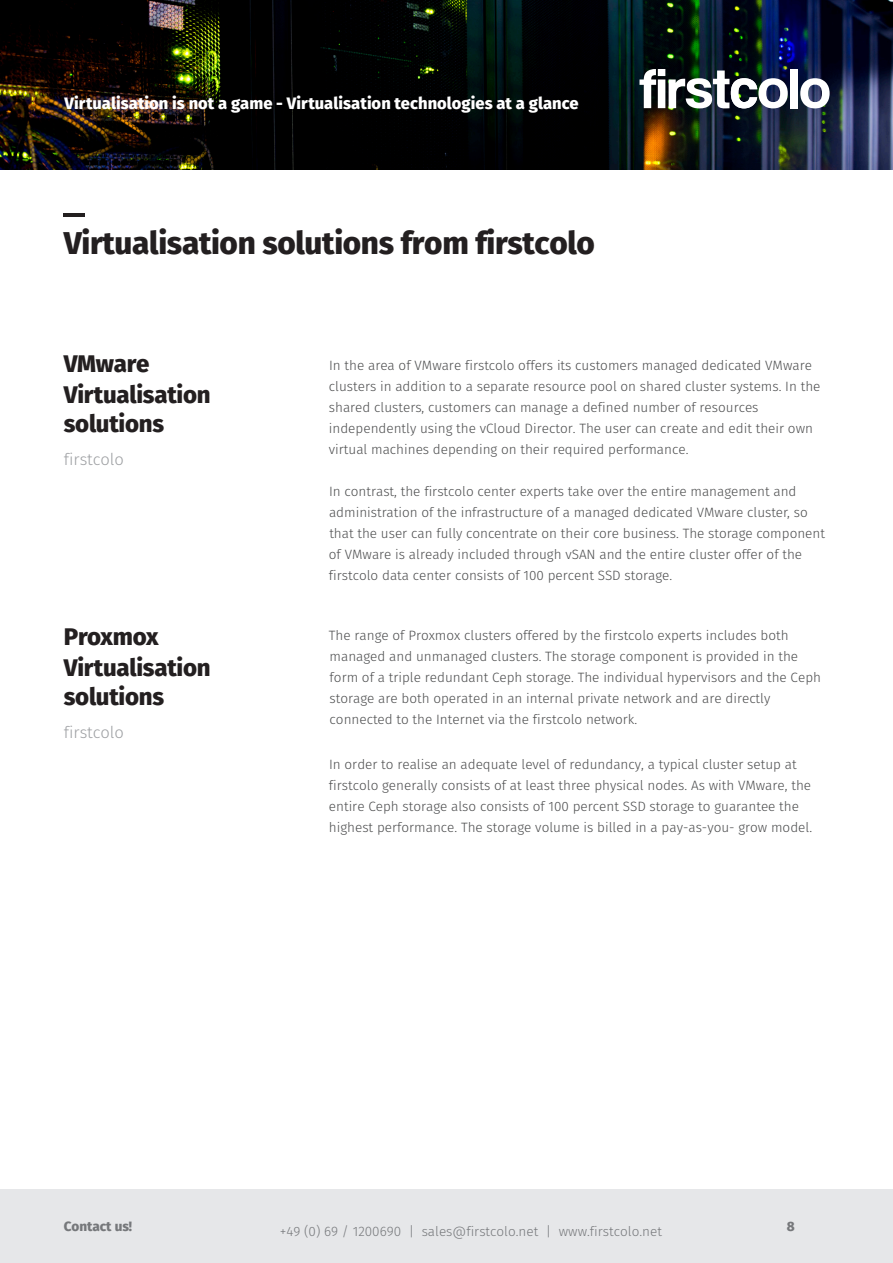
<style>
.page{position:relative;width:893px;height:1263px;background:#fff}
.page>*{position:absolute;margin:0;border:0;box-sizing:border-box;transform-origin:0 0}
.t1{font:800 31.5px "Fira Sans";letter-spacing:-.01em;color:#231f20}
.t2{font:800 24px/30.2px "Fira Sans";letter-spacing:-.01em;color:#231f20}
.t3{font:800 16.5px "Fira Sans";color:#fff}
.t4{font:300 16.5px "Fira Sans";color:#9d9fa2}
.t5{font:300 13.5px/21px "Fira Sans";color:#4b4c4d}
.t6{font:300 13.5px "Fira Sans";color:#76787b}
.t7{font:800 13.5px "Fira Sans";color:#76787b}
</style>
<div class="page">
<div style="left:0;top:1189px;width:893px;height:74px;background:#e6e7e9"></div>
<img style="left:0;top:0;width:893px;height:170px">
<hr style="left:64px;top:213px;width:21px;height:3px;background:#231f20">
<img style="left:639px;top:69px;width:149px;height:40px">
<div style="left:790px;top:69px;width:8px;height:39px;background:#fff"></div>
<svg style="left:800px;top:78px;width:30px;height:30px"></svg>
<p class="t3" style="left:64px;top:89px;width:516px">Virtualisation is not a game - Virtualisation technologies at a glance</p>
<h1 class="t1" style="left:64px;top:216px;width:533px">Virtualisation solutions from firstcolo</h1>
<h2 class="t2" style="left:64px;top:346px;width:148px">VMware<br>Virtualisation solutions</h2>
<p class="t4" style="left:64px;top:448px;width:62px">firstcolo</p>
<h2 class="t2" style="left:64px;top:619px;width:148px">Proxmox<br>Virtualisation solutions</h2>
<p class="t4" style="left:64px;top:721px;width:62px">firstcolo</p>
<p class="t5" style="left:329px;top:354px;width:493px">In the area of VMware firstcolo offers its customers managed dedicated VMware clusters in addition to a separate resource pool on shared cluster systems. In the shared clusters, customers can manage a defined number of resources independently using the vCloud Director. The user can create and edit their own virtual machines depending on their required performance.</p>
<p class="t5" style="left:329px;top:480px;width:498px">In contrast, the firstcolo center experts take over the entire management and administration of the infrastructure of a managed dedicated VMware cluster, so that the user can fully concentrate on their core business. The storage component of VMware is already included through vSAN and the entire cluster offer of the firstcolo data center consists of 100 percent SSD storage.</p>
<p class="t5" style="left:329px;top:625px;width:494px">The range of Proxmox clusters offered by the firstcolo experts includes both managed and unmanaged clusters. The storage component is provided in the form of a triple redundant Ceph storage. The individual hypervisors and the Ceph storage are both operated in an internal private network and are directly connected to the Internet via the firstcolo network.</p>
<p class="t5" style="left:329px;top:754px;width:485px">In order to realise an adequate level of redundancy, a typical cluster setup at firstcolo generally consists of at least three physical nodes. As with VMware, the entire Ceph storage also consists of 100 percent SSD storage to guarantee the highest performance. The storage volume is billed in a pay-as-you- grow model.</p>
<p class="t7" style="left:64px;top:1215px;width:70px">Contact us!</p>
<p class="t6" style="left:280px;top:1222px;width:384px">+49 (0) 69 / 1200690 | sales@firstcolo.net | www.firstcolo.net</p>
<p class="t7" style="left:787px;top:1215px;width:9px">8</p>
</div>
